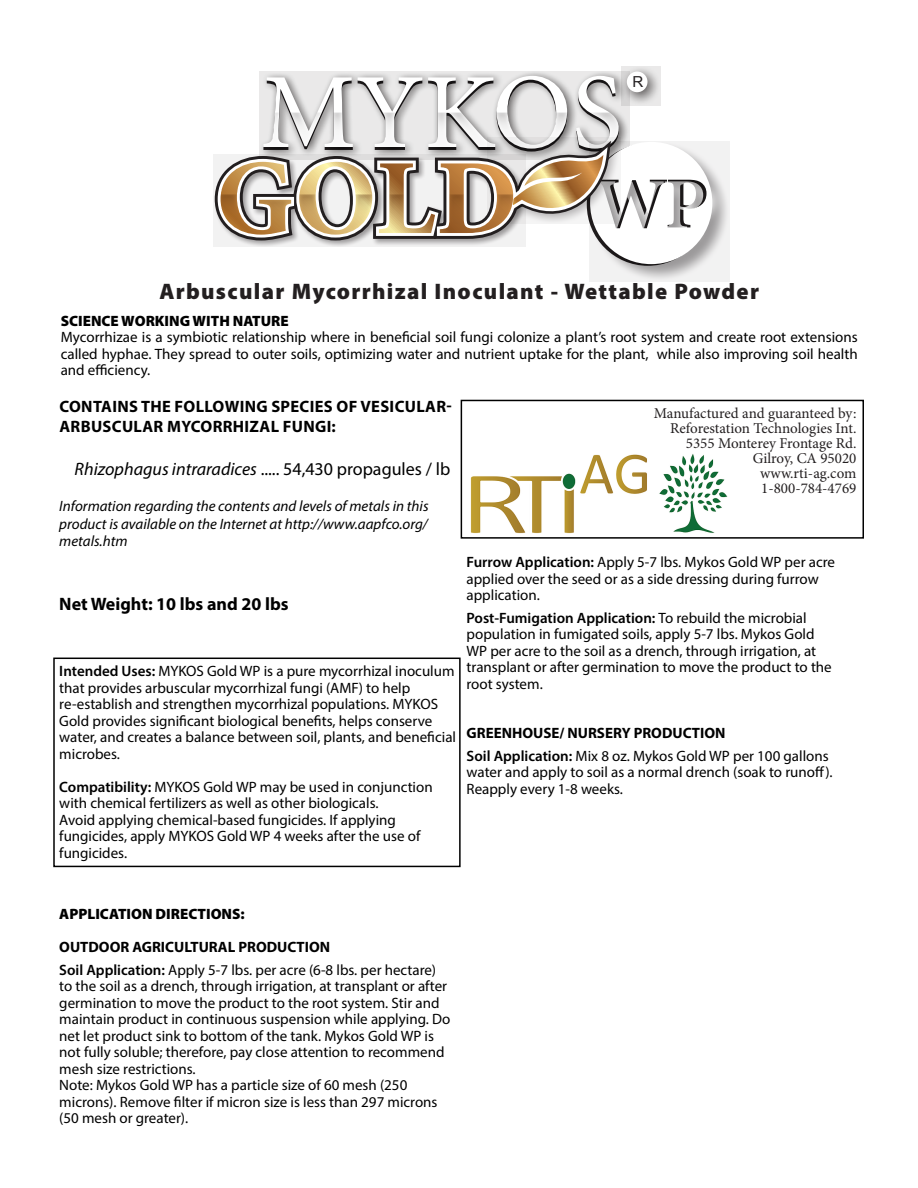
<style>
.page{position:relative;width:918px;height:1188px;background:#fff}
.page>*{position:absolute;margin:0;border:0;box-sizing:border-box;transform-origin:0 0}
.t1{font:900 22.5px "Myriad Pro";letter-spacing:.06em;color:#231f20}
.t2{font:18px "Myriad Pro";color:#000}
.t3{font:700 18px "Myriad Pro";color:#000}
.t4{font:700 16.5px/19.8px "Myriad Pro";letter-spacing:.02em;color:#000}
.t5{font:15.15px "Arial";color:#231f20}
.t6{font:15px/16.5px "Myriad Pro";color:#000}
.t7{font:15px "Minion Pro";color:#231f20}
.t8{font:italic 15px/18px "Myriad Pro";color:#000}
.t9{font:700 15px "Myriad Pro";color:#000}
.t10{font:900 15px "Myriad Pro";color:#000}
.s1{font-style:italic}
.s2{font-weight:600}
</style>
<div class="page">
<svg style="left:259px;top:71px;width:362px;height:5px;background:#e4e3e3"></svg>
<svg style="left:621px;top:66px;width:40px;height:10px"></svg>
<div style="left:627px;top:72px;width:21px;height:20px;background:#fff;border-radius:50%"></div>
<svg style="left:589px;top:141px;width:141px;height:141px;fill:#f2f2f2"></svg>
<svg style="left:213px;top:76px;width:499px;height:190px"></svg>
<div style="left:461px;top:400px;width:403px;height:139px;border:2px solid #000"></div>
<img style="left:470px;top:454px;width:257px;height:80px">
<div style="left:53px;top:658px;width:408px;height:209px;border:2px solid #000"></div>
<p class="t5" style="left:632px;top:72px;width:12px">R</p>
<p class="t1" style="left:159px;top:276px;width:601px">Arbuscular Mycorrhizal Inoculant - Wettable Powder</p>
<p class="t10" style="left:61px;top:311px;width:230px">SCIENCE WORKING WITH NATURE</p>
<p class="t6" style="left:61px;top:329px;width:799px;text-align:justify">Mycorrhizae is a symbiotic relationship where in beneficial soil fungi colonize a plant’s root system and create root extensions called hyphae. They spread to outer soils, optimizing water and nutrient uptake for the plant, while also improving soil health and efficiency.</p>
<p class="t4" style="left:59px;top:396px;width:394px">CONTAINS THE FOLLOWING SPECIES OF VESICULAR-<br>ARBUSCULAR MYCORRHIZAL FUNGI:</p>
<p class="t2" style="left:75px;top:458px;width:377px"><span class="s1">Rhizophagus intraradices</span> ..... 54,430 propagules / lb</p>
<p class="t8" style="left:59px;top:497px;width:371px">Information regarding the contents and levels of metals in this product is available on the Internet at http://www.aapfco.org/</p>
<p class="t8" style="left:59px;top:531px;width:70px">metals.htm</p>
<p class="t3" style="left:59px;top:593px;width:231px">Net Weight: 10 lbs and 20 lbs</p>
<p class="t6" style="left:59px;top:663px;width:398px"><span class="s2">Intended Uses:</span> MYKOS Gold WP is a pure mycorrhizal inoculum that provides arbuscular mycorrhizal fungi (AMF) to help re-establish and strengthen mycorrhizal populations. MYKOS Gold provides significant biological benefits, helps conserve water, and creates a balance between soil, plants, and beneficial microbes.</p>
<p class="t6" style="left:59px;top:778px;width:375px"><span class="s2">Compatibility:</span> MYKOS Gold WP may be used in conjunction with chemical fertilizers as well as other biologicals.</p>
<p class="t6" style="left:59px;top:811px;width:363px">Avoid applying chemical-based fungicides. If applying fungicides, apply MYKOS Gold WP 4 weeks after the use of fungicides.</p>
<p class="t7" style="left:654px;top:403px;width:204px">Manufactured and guaranteed by:</p>
<p class="t7" style="left:670px;top:418px;width:188px">Reforestation Technologies Int.</p>
<p class="t7" style="left:686px;top:433px;width:172px">5355 Monterey Frontage Rd.</p>
<p class="t7" style="left:753px;top:448px;width:105px">Gilroy, CA 95020</p>
<p class="t7" style="left:760px;top:463px;width:98px">www.rti-ag.com</p>
<p class="t7" style="left:761px;top:478px;width:97px">1-800-784-4769</p>
<p class="t6" style="left:467px;top:554px;width:370px"><span class="s2">Furrow Application:</span> Apply 5-7 lbs. Mykos Gold WP per acre applied over the seed or as a side dressing during furrow application.</p>
<p class="t6" style="left:467px;top:609px;width:367px"><span class="s2">Post-Fumigation Application:</span> To rebuild the microbial population in fumigated soils, apply 5-7 lbs. Mykos Gold WP per acre to the soil as a drench, through irrigation, at transplant or after germination to move the product to the root system.</p>
<p class="t9" style="left:467px;top:723px;width:260px">GREENHOUSE/ NURSERY PRODUCTION</p>
<p class="t6" style="left:467px;top:747px;width:368px"><span class="s2">Soil Application:</span> Mix 8 oz. Mykos Gold WP per 100 gallons water and apply to soil as a normal drench (soak to runoff).<br>Reapply every 1-8 weeks.</p>
<p class="t10" style="left:59px;top:904px;width:187px">APPLICATION DIRECTIONS:</p>
<p class="t9" style="left:59px;top:938px;width:272px">OUTDOOR AGRICULTURAL PRODUCTION</p>
<p class="t6" style="left:59px;top:961px;width:393px"><span class="s2">Soil Application:</span> Apply 5-7 lbs. per acre (6-8 lbs. per hectare) to the soil as a drench, through irrigation, at transplant or after germination to move the product to the root system. Stir and maintain product in continuous suspension while applying. Do net let product sink to bottom of the tank. Mykos Gold WP is not fully soluble; therefore, pay close attention to recommend mesh size restrictions.</p>
<p class="t6" style="left:59px;top:1077px;width:380px">Note: Mykos Gold WP has a particle size of 60 mesh (250 microns). Remove filter if micron size is less than 297 microns (50 mesh or greater).</p>
</div>
